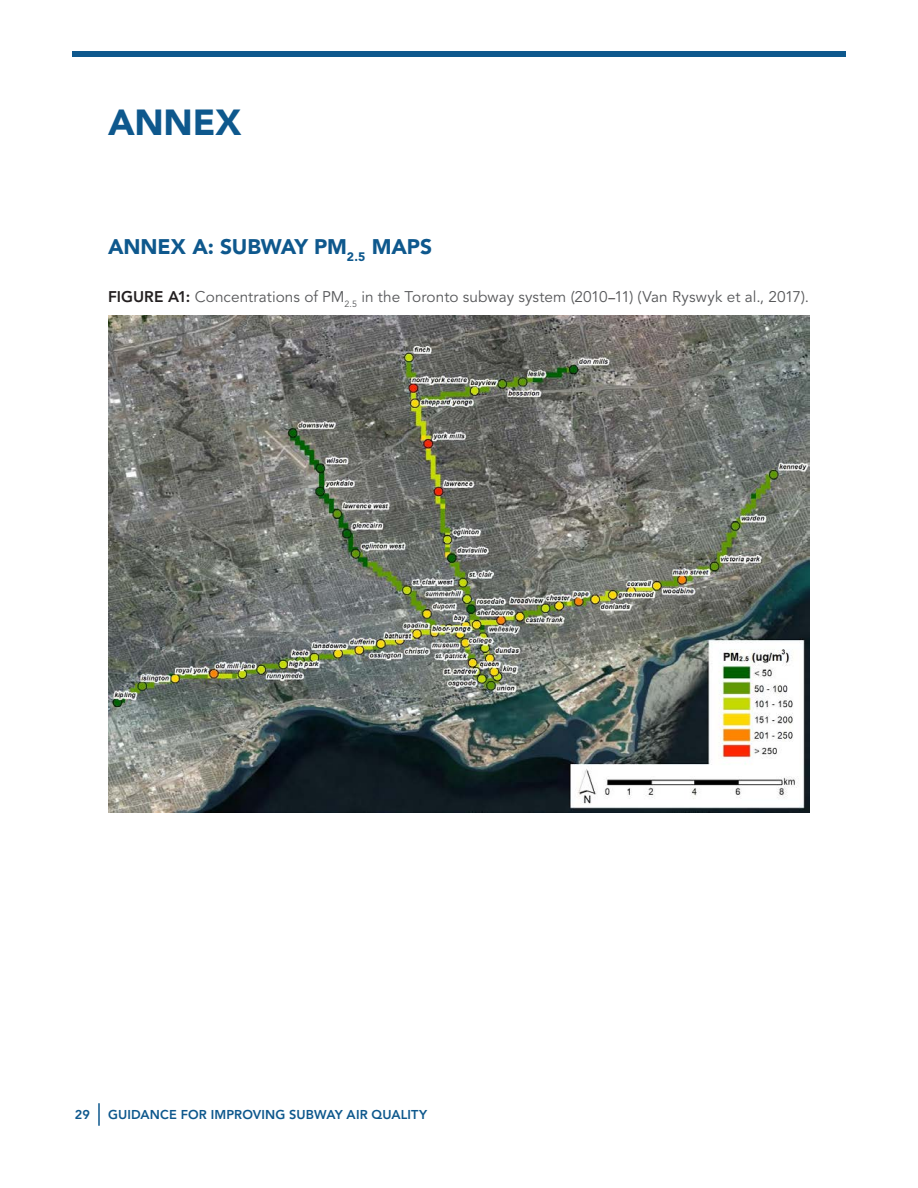
<style>
.page{position:relative;width:918px;height:1188px;background:#fff}
.page>*{position:absolute;margin:0;border:0;box-sizing:border-box;transform-origin:0 0}
.Heading_1{font:900 36px "Avenir LT Std";letter-spacing:-.005em;color:#0e588d}
.t1{font:900 21px "Avenir LT Std";letter-spacing:-.01em;color:#0e588d}
.Figure_Title{font:15.3px "Avenir LT Std";letter-spacing:.005em;color:#57585a}
.t2{font:800 12.75px "Avenir LT Std";letter-spacing:.01em;color:#0e588d}
.s1{font-weight:800;color:#231f20}
.s2{font-size:13.5px;color:#231f20}
</style>
<div class="page">
<hr style="left:98px;top:1103px;width:2px;height:23px;background:#0e588d">
<div style="left:72px;top:51px;width:774px;height:6px;background:#0e588d"></div>
<img style="left:108px;top:316px;width:702px;height:497px">
<h1 class="Heading_1" style="left:108px;top:101px;width:135px">ANNEX</h1>
<p class="t1" style="left:108px;top:234px;width:32px">ANNEX</p>
<p class="t1" style="left:192px;top:234px;width:241px">A: SUBWAY PM<sub>2.5</sub> MAPS</p>
<p class="Figure_Title" style="left:108px;top:288px;width:703px"><span class="s1">FIGURE A1:</span> Concentrations of PM<sub>2.5</sub> in the Toronto subway system (2010<span class="s2">–</span>11) (Van Ryswyk et al., 2017).</p>
<p class="t2" style="left:75px;top:1107px;width:17px">29</p>
<p class="t2" style="left:108px;top:1107px;width:321px">GUIDANCE FOR IMPROVING SUBWAY AIR QUALITY</p>
</div>
